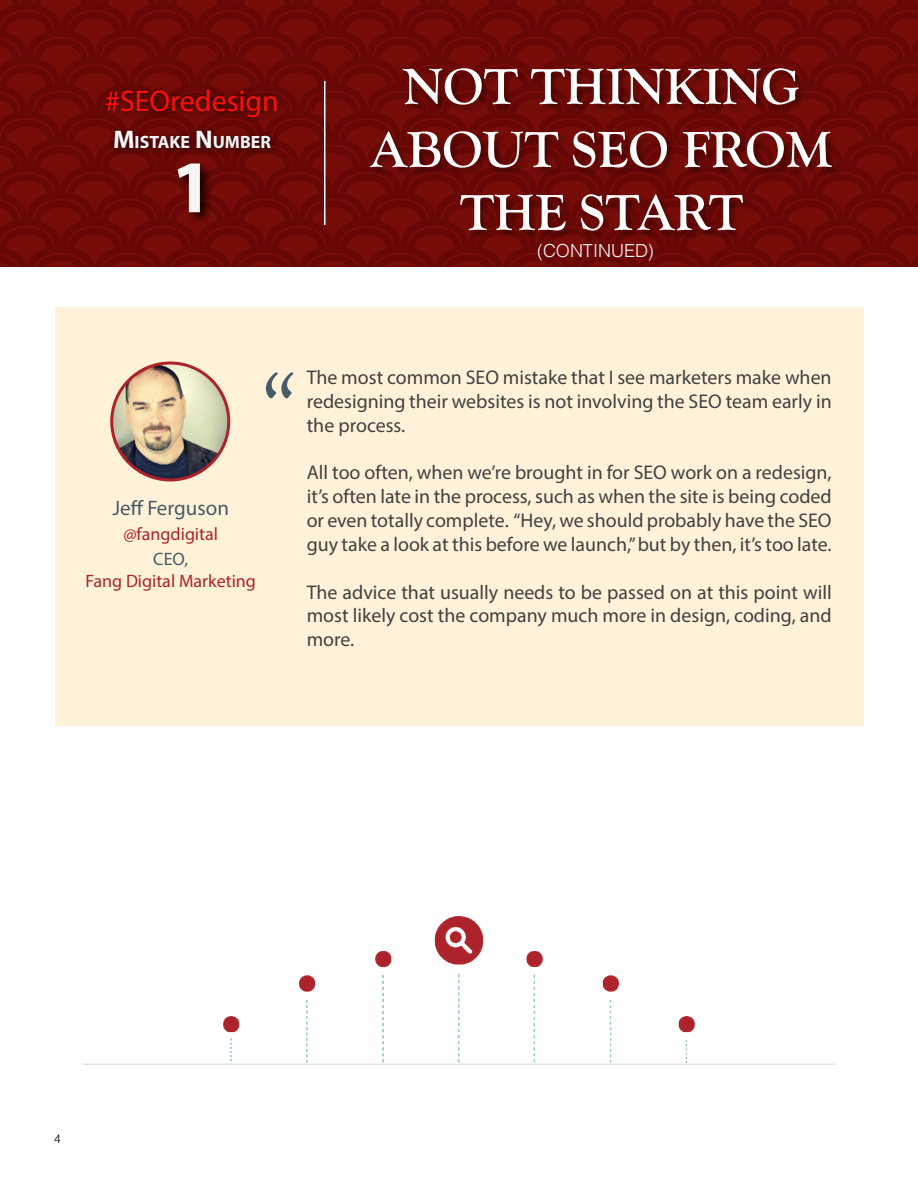
<style>
.page{position:relative;width:918px;height:1188px;background:#fff}
.page>*{position:absolute;margin:0;border:0;box-sizing:border-box;transform-origin:0 0}
.t1{font:italic 99px "Goudy Old Style T";color:#495b67}
.t2{font:700 75px "Myriad Pro";color:#f5f5f5}
.t3{font:700 52.5px/63px "Goudy Old Style T";color:#fff;text-align:center}
.t4{font:30px "Myriad Pro";color:#ff100b}
.t5{font:21px "Myriad Pro";color:#495b67}
.t6{font:19.8px/23.9px "Myriad Pro";color:#414141;text-align:justify}
.t7{font:18px "Myriad Pro";color:#ae222a}
.t8{font:300 18px "Helvetica";color:#f5f5f5}
.t9{font:18px "Myriad Pro";color:#495b67}
.t10{font:700 17.85px "Myriad Pro";color:#f5f5f5}
.t11{font:300 12px "Helvetica";color:#000}
.s1{font-size:25.5px}
</style>
<div class="page">
<div style="left:0;top:0;width:918px;height:267px;background:linear-gradient(to right,#6e0a07,#6e0a07)"></div>
<div style="left:370px;top:68px;width:471px;height:171px;background:#000;opacity:.36"></div>
<div style="left:102px;top:84px;width:183px;height:40px;background:#000;opacity:.75"></div>
<div style="left:108px;top:124px;width:171px;height:33px;background:#000;opacity:.75"></div>
<div style="left:176px;top:161px;width:37px;height:65px;background:#000;opacity:.75"></div>
<hr style="left:324px;top:81px;width:2px;height:144px;background:#f5ffff">
<div style="left:56px;top:308px;width:808px;height:418px;background:#fff2d8"></div>
<img style="left:112px;top:363px;width:117px;height:117px;border-radius:58px">
<div style="left:110px;top:362px;width:120px;height:120px;border:3px solid #ae222a;border-radius:50%"></div>
<img style="left:203px;top:916px;width:512px;height:148px">
<hr style="left:82px;top:1064px;width:754px;height:1px;background:#e2e2e2">
<h3 class="t4" style="left:105px;top:82px;width:175px">#SEOredesign</h3>
<p class="t10" style="left:113px;top:130px;width:159px"><span class="s1">M</span>ISTAKE <span class="s1">N</span>UMBER</p>
<h2 class="t2" style="left:171px;top:138px;width:43px">1</h2>
<h3 class="t3" style="left:371px;top:56px;width:463px">NOT THINKING<br>ABOUT SEO FROM<br>THE START</h3>
<p class="t8" style="left:537px;top:236px;width:118px">(CONTINUED)</p>
<h1 class="t1" style="left:256px;top:355px;width:39px">“</h1>
<p class="t5" style="left:112px;top:495px;width:118px">Jeff Ferguson</p>
<p class="t9" style="left:153px;top:548px;width:36px">CEO,</p>
<p class="t7" style="left:86px;top:570px;width:172px">Fang Digital Marketing</p>
<p class="t7" style="left:123px;top:523px;width:96px">@fangdigital</p>
<p class="t6" style="left:307px;top:365px;width:526px">The most common SEO mistake that I see marketers make when redesigning their websites is not involving the SEO team early in the process.</p>
<p class="t6" style="left:307px;top:460px;width:527px">All too often, when we’re brought in for SEO work on a redesign, it’s often late in the process, such as when the site is being coded or even totally complete. “Hey, we should probably have the SEO guy take a look at this before we launch,” but by then, it’s too late.</p>
<p class="t6" style="left:307px;top:580px;width:526px">The advice that usually needs to be passed on at this point will most likely cost the company much more in design, coding, and more.</p>
<p class="t11" style="left:54px;top:1128px;width:8px">4</p>
</div>
